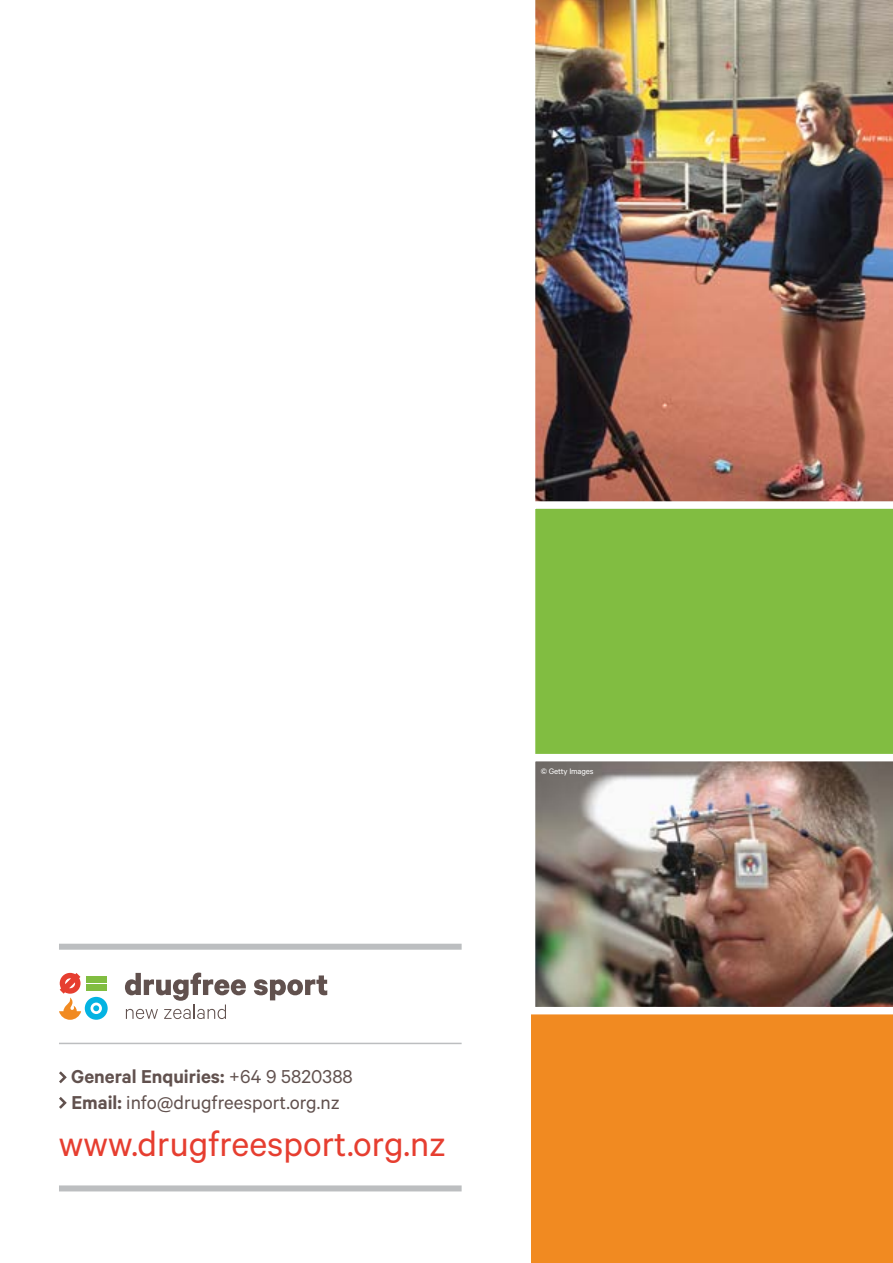
<style>
.page{position:relative;width:893px;height:1263px;background:#fff}
.page>*{position:absolute;margin:0;border:0;box-sizing:border-box;transform-origin:0 0}
.t1{font:39px "Calibre";color:#e63e30}
.t2{font:21px/25.5px "Calibre";color:#61514e}
.t3{font:9px "Calibre";letter-spacing:-.015em;color:#fff}
.s1{font-weight:600}
</style>
<div class="page">
<div style="left:531px;top:757px;width:362px;height:506px;background:#f18a21"></div>
<img style="left:535px;top:0;width:358px;height:501px">
<div style="left:535px;top:501px;width:358px;height:253px;background:#81bd41"></div>
<img style="left:531px;top:757px;width:362px;height:257px">
<svg style="left:254px;top:975px;width:73px;height:25px"></svg>
<svg style="left:125px;top:972px;width:121px;height:47px"></svg>
<svg style="left:59px;top:973px;width:49px;height:47px"></svg>
<div style="left:59px;top:944px;width:403px;height:6px;background:#bcbec0"></div>
<div style="left:59px;top:1185px;width:403px;height:6px;background:#bcbec0"></div>
<hr style="left:59px;top:1043px;width:403px;height:1px;background:#bcbec0">
<svg style="left:59px;top:1071px;width:8px;height:12px"></svg>
<svg style="left:59px;top:1097px;width:8px;height:12px"></svg>
<p class="t3" style="left:541px;top:766px;width:54px">© Getty Images</p>
<p class="t2" style="left:71px;top:1063px;width:283px"><span class="s1">General Enquiries:</span> +64 9 5820388<br><span class="s1">Email:</span> info@drugfreesport.org.nz</p>
<h1 class="t1" style="left:59px;top:1121px;width:389px">www.drugfreesport.org.nz</h1>
</div>
